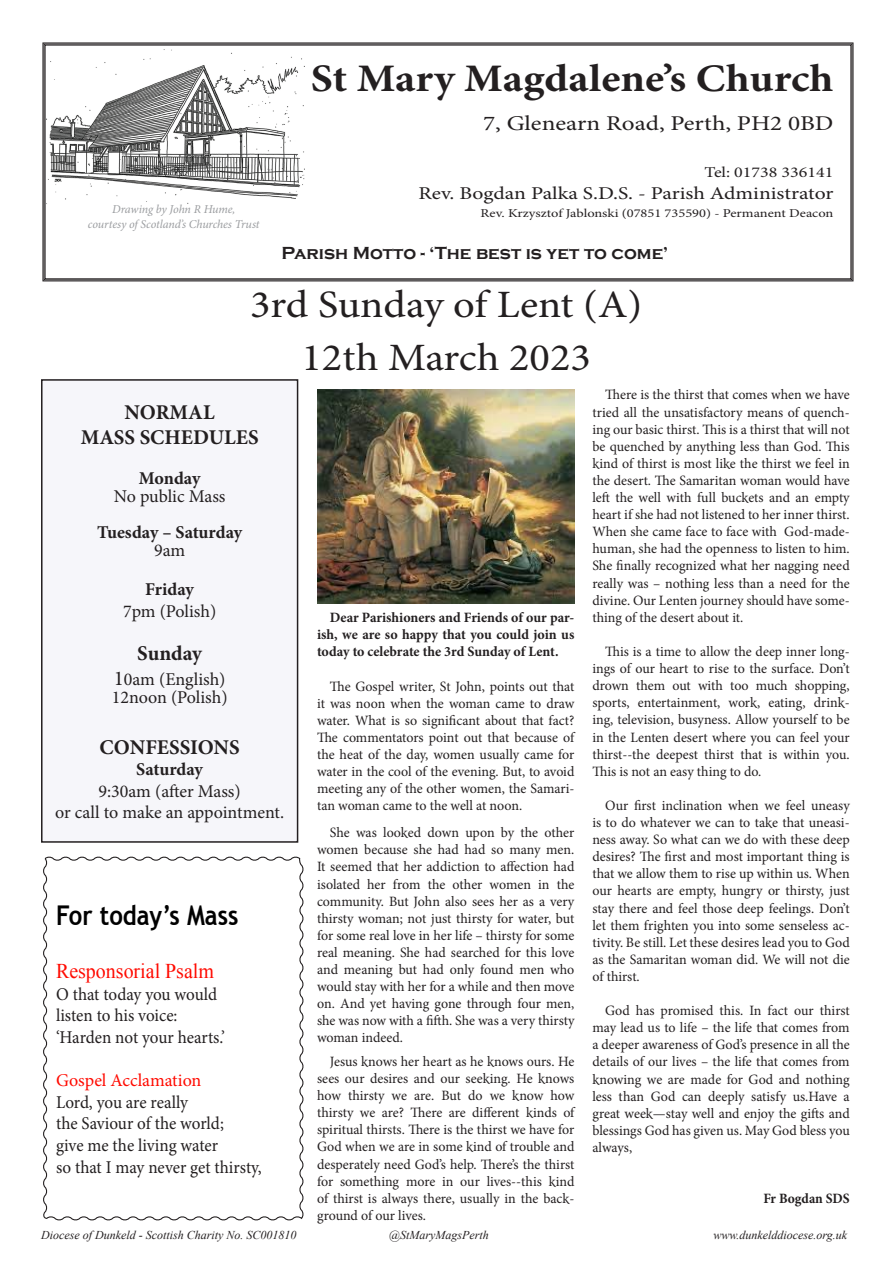
<style>
.page{position:relative;width:893px;height:1263px;background:#fff}
.page>*{position:absolute;margin:0;border:0;box-sizing:border-box;transform-origin:0 0}
.t1{font:700 39px "Minion Pro";color:#231f20;scale:1.12 1}
.t2{font:38.7px "Minion Pro";color:#231f20;scale:1.1 1}
.t3{font:700 27.15px "Trebuchet MS";color:#000;scale:.88 1}
.t4{font:700 21px "Minion Pro";color:#231f20}
.t5{font:21px "Minion Pro";color:#231f20;scale:1.2 1}
.t6{font:21px "Times New Roman";color:#ff0a00;scale:.95 1}
.t7{font:18px/21.6px "Minion Pro";letter-spacing:-.005em;color:#231f20;scale:.95 1}
.t8{font:18px "Minion Pro";letter-spacing:-.005em;color:#231f20}
.t9{font:18px "Minion Pro";letter-spacing:-.005em;color:#231f20;scale:1.2 1}
.t10{font:700 18px "Minion Pro";letter-spacing:-.005em;color:#231f20}
.t11{font:700 18px "Copperplate Gothic";color:#231f20}
.t12{font:18px "Minion Pro";letter-spacing:-.005em;color:#ff0a00}
.t13{font:15px "Minion Pro";color:#231f20;scale:1.2 1}
.t14{font:14.25px/17.1px "Minion Pro";letter-spacing:-.005em;color:#231f20;text-align:justify}
.t15{font:700 14.25px/17.1px "Minion Pro";color:#231f20;text-align:justify}
.t16{font:700 14.25px "Minion Pro";color:#231f20;scale:.95 1}
.t17{font:italic 12px "Times New Roman";color:#231f20}
.t18{font:italic 12px "Minion Pro";letter-spacing:-.01em;color:#9b9da0}
.t19{font:12px "Minion Pro";color:#231f20;scale:1.2 1}
.s1{font-size:21px}
</style>
<div class="page">
<div style="left:42px;top:380px;width:256px;height:462px;background:#f6f6fa"></div>
<div style="left:41px;top:379px;width:257px;height:464px;border:2px solid #231f20"></div>
<svg style="left:42px;top:42px;width:812px;height:240px"></svg>
<img style="left:47px;top:49px;width:257px;height:155px">
<svg style="left:43px;top:856px;width:261px;height:365px"></svg>
<img style="left:318px;top:389px;width:256px;height:214px">
<p class="t18" style="left:112px;top:201px;width:125px">Drawing by John R Hume,</p>
<p class="t18" style="left:88px;top:216px;width:173px">courtesy of Scotland’s Churches Trust</p>
<p class="t1" style="left:311px;top:51px;width:468px">St Mary Magdalene’s Church</p>
<p class="t5" style="left:483px;top:110px;width:293px">7, Glenearn Road, Perth, PH2 0BD</p>
<p class="t13" style="left:705px;top:162px;width:109px">Tel: 01738 336141</p>
<p class="t9" style="left:418px;top:181px;width:347px">Rev. Bogdan Palka S.D.S. - Parish Administrator</p>
<p class="t19" style="left:481px;top:205px;width:296px">Rev. Krzysztof Jablonski (07851 735590) - Permanent Deacon</p>
<p class="t11" style="left:282px;top:243px;width:388px">Parish Motto - ‘The best is yet to come’</p>
<p class="t2" style="left:250px;top:279px;width:358px">3rd Sunday of Lent (A)</p>
<p class="t2" style="left:301px;top:332px;width:265px">12th March 2023</p>
<p class="t4" style="left:125px;top:397px;width:92px">NORMAL</p>
<p class="t4" style="left:81px;top:422px;width:179px">MASS SCHEDULES</p>
<p class="t10" style="left:139px;top:465px;width:63px">Monday</p>
<p class="t8" style="left:114px;top:484px;width:113px">No public Mass</p>
<p class="t10" style="left:97px;top:519px;width:147px">Tuesday – Saturday</p>
<p class="t8" style="left:154px;top:538px;width:33px">9am</p>
<p class="t10" style="left:145px;top:577px;width:50px">Friday</p>
<p class="t8" style="left:123px;top:599px;width:95px">7pm (Polish)</p>
<p class="t4" style="left:137px;top:638px;width:66px">Sunday</p>
<p class="t8" style="left:114px;top:667px;width:113px"><span class="s1">1</span>0am (English)</p>
<p class="t8" style="left:112px;top:685px;width:117px">12noon (Polish)</p>
<p class="t4" style="left:100px;top:732px;width:142px">CONFESSIONS</p>
<p class="t10" style="left:136px;top:757px;width:68px">Saturday</p>
<p class="t8" style="left:99px;top:779px;width:144px">9:30am (after Mass)</p>
<p class="t8" style="left:55px;top:800px;width:230px">or call to make an appointment.</p>
<p class="t3" style="left:56px;top:898px;width:209px">For today’s Mass</p>
<p class="t6" style="left:56px;top:957px;width:168px">Responsorial Psalm</p>
<p class="t7" style="left:56px;top:983px;width:179px">O that today you would listen to his voice: ‘Harden not your hearts.’</p>
<p class="t12" style="left:56px;top:1068px;width:147px">Gospel Acclamation</p>
<p class="t7" style="left:56px;top:1091px;width:141px">Lord, you are really</p>
<p class="t7" style="left:56px;top:1113px;width:178px">the Saviour of the world;</p>
<p class="t7" style="left:56px;top:1134px;width:172px">give me the living water</p>
<p class="t7" style="left:56px;top:1156px;width:218px">so that I may never get thirsty,</p>
<p class="t15" style="left:317px;top:609px;width:259px;text-indent:13px">Dear Parishioners and Friends of our par&shy;ish, we are so happy that you could join us today to celebrate the 3rd Sunday of Lent.</p>
<p class="t14" style="left:317px;top:677px;width:259px;text-indent:13px">The Gospel writer, St John, points out that it was noon when the woman came to draw water. What is so significant about that fact?<br>The commentators point out that because of the heat of the day, women usually came for water in the cool of the evening. But, to avoid meeting any of the other women, the Samari&shy;tan woman came to the well at noon.</p>
<p class="t14" style="left:317px;top:824px;width:259px;text-indent:13px">She was looked down upon by the other women because she had had so many men.<br>It seemed that her addiction to affection had isolated her from the other women in the community. But John also sees her as a very thirsty woman; not just thirsty for water, but for some real love in her life – thirsty for some real meaning. She had searched for this love and meaning but had only found men who would stay with her for a while and then move on. And yet having gone through four men, she was now with a fifth. She was a very thirsty woman indeed.</p>
<p class="t14" style="left:317px;top:1053px;width:259px;text-indent:13px">Jesus knows her heart as he knows ours. He sees our desires and our seeking. He knows how thirsty we are. But do we know how thirsty we are? There are different kinds of spiritual thirsts. There is the thirst we have for God when we are in some kind of trouble and desperately need God’s help. There’s the thirst for something more in our lives--this kind of thirst is always there, usually in the back&shy;ground of our lives.</p>
<p class="t14" style="left:592px;top:386px;width:259px;text-indent:13px">There is the thirst that comes when we have tried all the unsatisfactory means of quench&shy;ing our basic thirst. This is a thirst that will not be quenched by anything less than God. This kind of thirst is most like the thirst we feel in the desert. The Samaritan woman would have left the well with full buckets and an empty heart if she had not listened to her inner thirst.<br>When she came face to face with God-made&shy;human, she had the openness to listen to him.<br>She finally recognized what her nagging need really was – nothing less than a need for the divine. Our Lenten journey should have some&shy;thing of the desert about it.</p>
<p class="t14" style="left:592px;top:643px;width:259px;text-indent:13px">This is a time to allow the deep inner long&shy;ings of our heart to rise to the surface. Don’t drown them out with too much shopping, sports, entertainment, work, eating, drink&shy;ing, television, busyness. Allow yourself to be in the Lenten desert where you can feel your thirst--the deepest thirst that is within you.<br>This is not an easy thing to do.</p>
<p class="t14" style="left:592px;top:797px;width:259px;text-indent:13px">Our first inclination when we feel uneasy is to do whatever we can to take that uneasi&shy;ness away. So what can we do with these deep desires? The first and most important thing is that we allow them to rise up within us. When our hearts are empty, hungry or thirsty, just stay there and feel those deep feelings. Don’t let them frighten you into some senseless ac&shy;tivity. Be still. Let these desires lead you to God as the Samaritan woman did. We will not die of thirst.</p>
<p class="t14" style="left:592px;top:1002px;width:259px;text-indent:13px">God has promised this. In fact our thirst may lead us to life – the life that comes from a deeper awareness of God’s presence in all the details of our lives – the life that comes from knowing we are made for God and nothing less than God can deeply satisfy us.Have a great week—stay well and enjoy the gifts and blessings God has given us. May God bless you always,</p>
<p class="t16" style="left:763px;top:1189px;width:92px">Fr Bogdan SDS</p>
<p class="t17" style="left:41px;top:1226px;width:257px">Diocese of Dunkeld - Scottish Charity No. SC001810</p>
<p class="t17" style="left:389px;top:1226px;width:101px">@StMaryMagsPerth</p>
<p class="t17" style="left:713px;top:1226px;width:135px">www.dunkelddiocese.org.uk</p>
</div>
